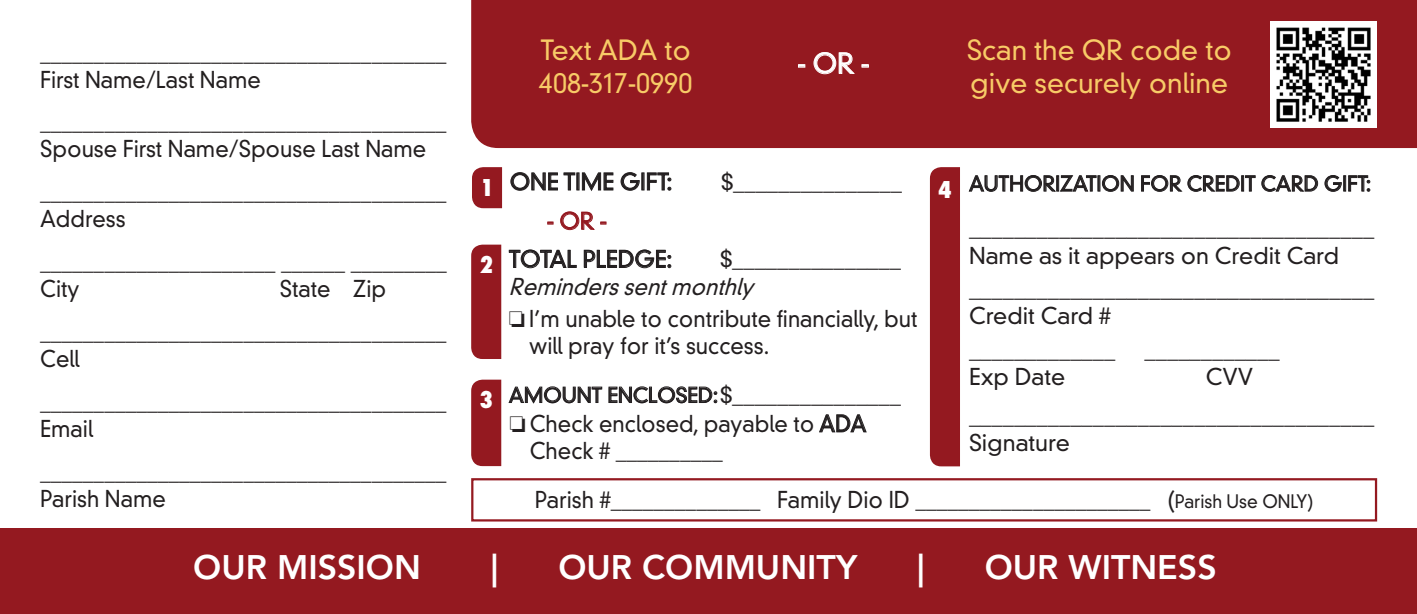
<style>
.page{position:relative;width:1417px;height:614px;background:#fff}
.page>*{position:absolute;margin:0;border:0;box-sizing:border-box;transform-origin:0 0}
.t1{font:800 33.75px "Avenir LT Std";color:#fff}
.t2{font:300 27px/32.4px "DIN Neuzeit Grotesk Std";color:#f8cb67}
.t3{font:300 27px "DIN Neuzeit Grotesk Std";color:#fff}
.t4{font:300 22.5px/27px "DIN Neuzeit Grotesk Std";color:#231f20;scale:.95 1}
.t5{font:300 22.5px/27px "DIN Neuzeit Grotesk Std";color:#231f20}
.t6{font:italic 300 22.5px "DIN Neuzeit Grotesk Std";color:#231f20;scale:.95 1}
.t7{font:300 22.5px "DIN Neuzeit Grotesk Std";color:#941920}
.t8{font:300 20.25px "DIN Neuzeit Grotesk Std";color:#231f20}
.s1{font-family:"Futura Std";font-weight:800;font-stretch:condensed;color:#fff}
.s2{font-family:"Futura Std";font-weight:800;font-stretch:condensed;font-size:22.5px;color:#fff}
.s3{font-size:18px}
.s4{font-size:20.25px}
</style>
<div class="page">
<div style="left:0;top:527px;width:1416px;height:86px;background:#941920"></div>
<div style="left:471px;top:477px;width:905px;height:44px;border:2px solid #941920"></div>
<svg style="left:929px;top:167px;width:30px;height:299px;background:#9b282f"></svg>
<svg style="left:968px;top:175px;width:165px;height:17px"></svg>
<svg style="left:1141px;top:175px;width:114px;height:17px"></svg>
<svg style="left:1261px;top:175px;width:56px;height:17px"></svg>
<svg style="left:1324px;top:175px;width:45px;height:17px"></svg>
<svg style="left:510px;top:172px;width:65px;height:19px"></svg>
<svg style="left:581px;top:172px;width:32px;height:19px"></svg>
<svg style="left:620px;top:172px;width:19px;height:19px"></svg>
<svg style="left:646px;top:172px;width:25px;height:18px"></svg>
<svg style="left:472px;top:167px;width:30px;height:41px"></svg>
<svg style="left:819px;top:414px;width:47px;height:18px"></svg>
<svg style="left:508px;top:386px;width:94px;height:17px"></svg>
<svg style="left:608px;top:386px;width:109px;height:17px"></svg>
<div style="left:471px;top:379px;width:30px;height:86px;background:#941920"></div>
<svg style="left:508px;top:249px;width:68px;height:19px"></svg>
<svg style="left:583px;top:249px;width:88px;height:19px"></svg>
<div style="left:471px;top:244px;width:30px;height:114px;background:#941920"></div>
<svg style="left:547px;top:221px;width:6px;height:3px"></svg>
<svg style="left:560px;top:211px;width:46px;height:19px"></svg>
<div style="left:471px;top:0;width:945px;height:148px;background:#941920"></div>
<svg style="left:798px;top:64px;width:7px;height:3px"></svg>
<svg style="left:813px;top:52px;width:42px;height:22px"></svg>
<svg style="left:861px;top:64px;width:7px;height:3px"></svg>
<img style="left:1270px;top:21px;width:106px;height:106px">
<p class="t4" style="left:40px;top:39px;width:429px">______________________________________<br>First Name/Last Name</p>
<p class="t4" style="left:40px;top:109px;width:429px">______________________________________<br>Spouse First Name/Spouse Last Name</p>
<p class="t4" style="left:40px;top:178px;width:429px">______________________________________<br>Address</p>
<p class="t2" style="left:539px;top:34px;width:155px">Text ADA to<br>408-317-0990</p>
<p class="t3" style="left:797px;top:47px;width:73px">- OR -</p>
<p class="t5" style="left:480px;top:168px;width:193px"><span class="s1">1</span> ONE TIME GIFT:</p>
<p class="t5" style="left:721px;top:168px;width:182px">$_______________</p>
<p class="t7" style="left:547px;top:207px;width:61px">- OR -</p>
<p class="t2" style="left:966px;top:34px;width:266px">Scan the QR code to give securely online</p>
<p class="t8" style="left:938px;top:171px;width:434px"><span class="s2">4</span> AUTHORIZATION FOR CREDIT CARD GIFT:</p>
<p class="t5" style="left:968px;top:215px;width:406px">____________________________________<br>Name as it appears on Credit Card</p>
<p class="t5" style="left:968px;top:275px;width:406px">____________________________________<br>Credit Card #</p>
<p class="t5" style="left:968px;top:336px;width:148px">_____________</p>
<p class="t5" style="left:1144px;top:336px;width:136px">____________</p>
<p class="t5" style="left:968px;top:363px;width:98px">Exp Date</p>
<p class="t5" style="left:479px;top:246px;width:194px"><span class="s1">2</span> TOTAL PLEDGE:</p>
<p class="t5" style="left:720px;top:246px;width:182px">$_______________</p>
<p class="t4" style="left:40px;top:248px;width:429px">______________________ ______ _________<br>City</p>
<p class="t6" style="left:509px;top:273px;width:266px">Reminderssentmonthly</p>
<p class="t4" style="left:40px;top:267px;width:429px;line-height:42.8px;text-indent:240px">State Zip ______________________________________</p>
<p class="t4" style="left:40px;top:337px;width:429px;line-height:42.8px">Cell ______________________________________</p>
<p class="t4" style="left:40px;top:407px;width:429px;line-height:42.8px">Email ______________________________________</p>
<p class="t4" style="left:40px;top:484px;width:134px">Parish Name</p>
<p class="t4" style="left:535px;top:485px;width:820px">Parish #______________ Family Dio ID ______________________ (<span class="s3">Parish Use ONLY)</span></p>
<p class="t4" style="left:529px;top:305px;width:410px;text-indent:-20px">❏ I’m unable to contribute financially, but will pray for it’s success.</p>
<p class="t5" style="left:968px;top:357px;width:406px;line-height:38.2px;text-indent:237px">CVV ____________________________________</p>
<p class="t5" style="left:968px;top:428px;width:102px">Signature</p>
<p class="t5" style="left:479px;top:380px;width:423px"><span class="s1">3</span> <span class="s4">AMOUNT ENCLOSED:</span>$_______________</p>
<p class="t4" style="left:529px;top:410px;width:356px;text-indent:-20px">❏ Check enclosed, payable to ADA<br>Check # __________</p>
<h1 class="t1" style="left:193px;top:546px;width:229px">OUR MISSION</h1>
<h1 class="t1" style="left:491px;top:546px;width:9px">|</h1>
<h1 class="t1" style="left:558px;top:546px;width:300px">OUR COMMUNITY</h1>
<h1 class="t1" style="left:917px;top:546px;width:9px">|</h1>
<h1 class="t1" style="left:984px;top:546px;width:233px">OUR WITNESS</h1>
</div>
